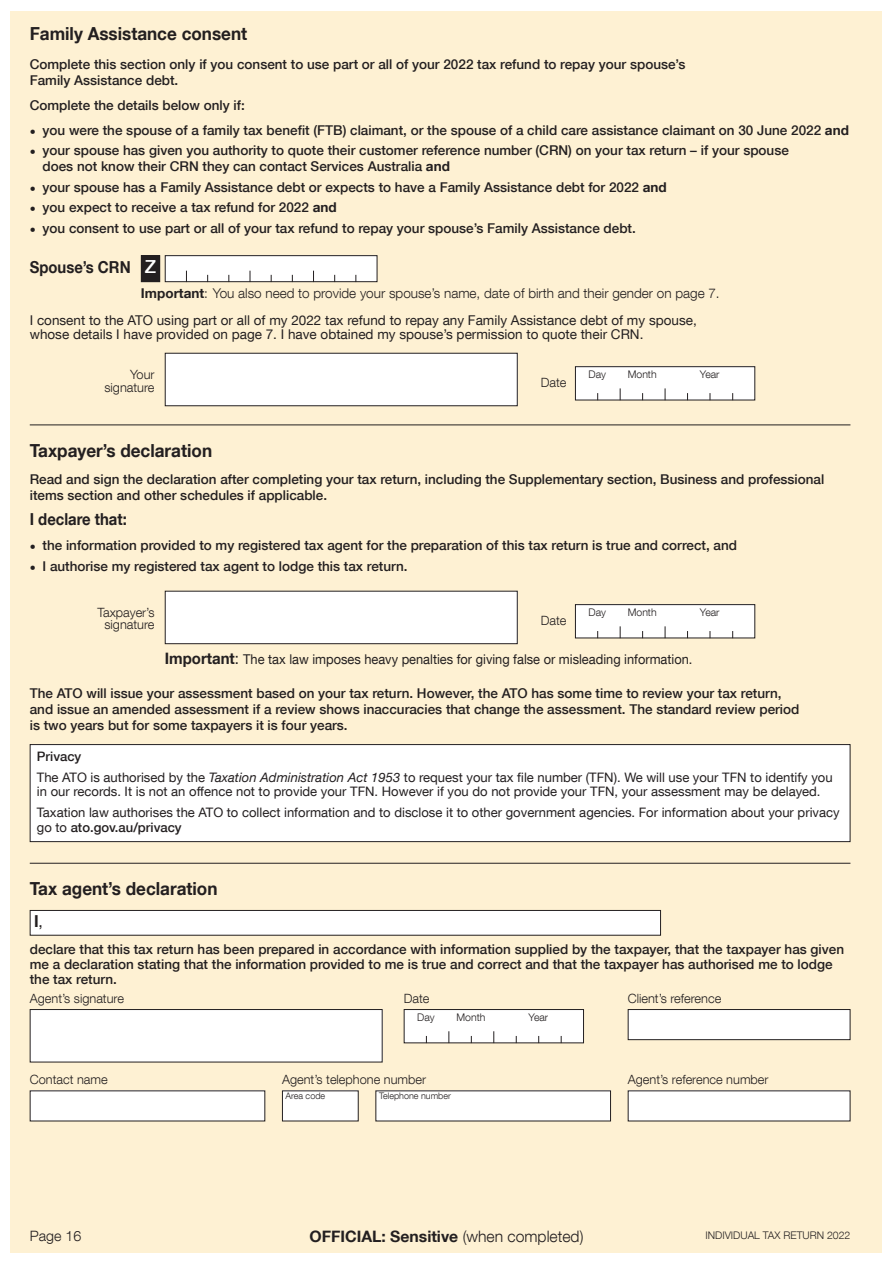
<style>
.page{position:relative;width:893px;height:1263px;background:#fff}
.page>*{position:absolute;margin:0;border:0;box-sizing:border-box;transform-origin:0 0}
._11pt_bold{font:700 18px "Helvetica Neue LT Com";color:#231f20;scale:.95 1}
.Letter{font:500 18px "Helvetica Neue LT Com";color:#fff}
.Item{font:700 16.5px "Helvetica Neue LT Com";color:#231f20;scale:.9 1}
._11pt_bold-2{font:700 16.5px "Helvetica Neue LT Com";color:#231f20;scale:.95 1}
.t1{font:700 15.75px "Helvetica Neue LT Com";color:#231f20}
.t2{font:300 14.25px "Helvetica Neue LT Com";color:#231f20}
.Cap{font:500 13.5px/16.2px "Helvetica Neue LT Com";color:#231f20}
.Cap_indent{font:500 13.5px/16.2px "Helvetica Neue LT Com";color:#231f20}
._9_pt_roman{font:13.5px/13.5px "Helvetica Neue LT Com";color:#231f20}
.Cap-2{font:300 13.5px "Helvetica Neue LT Com";color:#231f20}
._9_pt_roman-2{font:13.5px "Helvetica Neue LT Com";color:#231f20;scale:.95 1}
.Note_in_box{font:13.05px/14.5px "Helvetica Neue LT Com";color:#231f20}
.Note_in_box-2{font:500 13.05px "Helvetica Neue LT Com";color:#231f20}
.Sub_cap{font:300 12.75px/12.8px "Helvetica Neue LT Com";color:#231f20;text-align:right}
.DMY_box{font:300 10.5px "Helvetica Neue LT Com";color:#231f20}
.Type{font:300 9px "Helvetica Neue LT Com";color:#231f20}
.s1{font-weight:700}
.s2{font-weight:700;font-size:15.75px}
.s3{font-size:15.75px}
.s4{font-style:italic}
.s5{font-weight:500}
.s6{font-weight:400}
.s7{font-weight:300}
</style>
<div class="page">
<div style="left:11px;top:11px;width:871px;height:1241px;background:#fef1d3"></div>
<hr style="left:30px;top:424px;width:820px;height:1px;background:#231f20">
<hr style="left:30px;top:863px;width:820px;height:1px;background:#231f20">
<div style="left:628px;top:1009px;width:222px;height:31px;background:#fff"></div>
<div style="left:628px;top:1009px;width:222px;height:31px;border:1px solid #231f20"></div>
<div style="left:30px;top:910px;width:630px;height:25px;background:#fff"></div>
<div style="left:30px;top:910px;width:631px;height:25px;border:1px solid #231f20"></div>
<div style="left:404px;top:1009px;width:179px;height:34px;background:#fff"></div>
<div style="left:404px;top:1009px;width:180px;height:34px;border:1px solid #231f20"></div>
<svg style="left:448px;top:1031px;width:1px;height:12px"></svg>
<svg style="left:493px;top:1031px;width:1px;height:12px"></svg>
<div style="left:628px;top:1091px;width:222px;height:30px;background:#fff"></div>
<div style="left:376px;top:1091px;width:234px;height:30px;background:#fff"></div>
<div style="left:282px;top:1091px;width:76px;height:30px;background:#fff"></div>
<div style="left:30px;top:1091px;width:235px;height:30px;background:#fff"></div>
<div style="left:30px;top:1009px;width:352px;height:53px;background:#fff"></div>
<div style="left:30px;top:1009px;width:353px;height:53px;border:1px solid #231f20"></div>
<div style="left:575px;top:367px;width:180px;height:33px;background:#fff"></div>
<div style="left:575px;top:366px;width:180px;height:34px;border:1px solid #231f20"></div>
<svg style="left:620px;top:388px;width:1px;height:12px"></svg>
<svg style="left:665px;top:388px;width:1px;height:12px"></svg>
<div style="left:165px;top:353px;width:352px;height:53px;background:#fff"></div>
<div style="left:165px;top:353px;width:353px;height:53px;border:1px solid #231f20"></div>
<div style="left:165px;top:256px;width:212px;height:26px;background:#fff"></div>
<div style="left:165px;top:255px;width:212px;height:27px;border:1px solid #231f20"></div>
<div style="left:141px;top:256px;width:19px;height:26px;background:#231f20"></div>
<div style="left:141px;top:255px;width:19px;height:27px;border:1px solid #231f20"></div>
<div style="left:30px;top:744px;width:820px;height:98px;background:#fff"></div>
<div style="left:30px;top:744px;width:820px;height:98px;border:1px solid #231f20"></div>
<div style="left:575px;top:605px;width:180px;height:33px;background:#fff"></div>
<div style="left:575px;top:604px;width:180px;height:34px;border:1px solid #231f20"></div>
<svg style="left:620px;top:626px;width:1px;height:12px"></svg>
<svg style="left:665px;top:626px;width:1px;height:12px"></svg>
<div style="left:165px;top:591px;width:352px;height:53px;background:#fff"></div>
<div style="left:165px;top:591px;width:353px;height:53px;border:1px solid #231f20"></div>
<p class="_11pt_bold" style="left:30px;top:23px;width:230px">Family Assistance consent</p>
<p class="Cap" style="left:30px;top:56px;width:657px">Complete this section only if you consent to use part or all of your 2022 tax refund to repay your spouse’s<br>Family Assistance debt.</p>
<p class="Cap" style="left:30px;top:97px;width:217px">Complete the details below only if:</p>
<p class="Cap_indent" style="left:30px;top:122px;width:821px"><sub>•</sub> you were the spouse of a family tax benefit (FTB) claimant, or the spouse of a child care assistance claimant on 30 June 2022 <span class="s1">and</span></p>
<p class="Cap_indent" style="left:43px;top:142px;width:748px;text-indent:-13px"><sub>•</sub> your spouse has given you authority to quote their customer reference number (CRN) on your tax return – if your spouse does not know their CRN they can contact Services Australia <span class="s1">and</span></p>
<p class="Cap_indent" style="left:30px;top:179px;width:639px"><sub>•</sub> your spouse has a Family Assistance debt or expects to have a Family Assistance debt for 2022 <span class="s1">and</span></p>
<p class="Cap_indent" style="left:30px;top:199px;width:308px"><sub>•</sub> you expect to receive a tax refund for 2022 <span class="s1">and</span></p>
<p class="Cap_indent" style="left:30px;top:220px;width:608px"><sub>•</sub> you consent to use part or all of your tax refund to repay your spouse’s Family Assistance debt.</p>
<p class="Item" style="left:30px;top:257px;width:114px">Spouse’s CRN</p>
<p class="Letter" style="left:145px;top:256px;width:13px">Z</p>
<p class="Cap-2" style="left:141px;top:285px;width:580px"><span class="s1">Important</span>: You also need to provide your spouse’s name, date of birth and their gender on page 7.</p>
<p class="_9_pt_roman" style="left:30px;top:313px;width:668px">I consent to the ATO using part or all of my 2022 tax refund to repay any Family Assistance debt of my spouse, whose details I have provided on page 7. I have obtained my spouse’s permission to quote their CRN.</p>
<p class="Sub_cap" style="left:104px;top:368px;width:52px">Your signature</p>
<p class="Sub_cap" style="left:541px;top:376px;width:27px">Date</p>
<p class="_11pt_bold" style="left:30px;top:439px;width:193px">Taxpayer’s declaration</p>
<p class="DMY_box" style="left:588px;top:367px;width:19px">Day</p>
<p class="DMY_box" style="left:628px;top:367px;width:30px">Month</p>
<p class="DMY_box" style="left:700px;top:367px;width:21px">Year</p>
<p class="Cap" style="left:30px;top:471px;width:796px">Read and sign the declaration after completing your tax return, including the Supplementary section, Business and professional items section and other schedules if applicable.</p>
<p class="Item" style="left:30px;top:509px;width:109px">I declare that:</p>
<p class="Cap_indent" style="left:30px;top:537px;width:709px"><sub>•</sub> the information provided to my registered tax agent for the preparation of this tax return is true and correct, and</p>
<p class="Cap_indent" style="left:30px;top:557px;width:379px"><sub>•</sub> I authorise my registered tax agent to lodge this tax return.</p>
<p class="Sub_cap" style="left:97px;top:605px;width:59px;text-align:center">Taxpayer’s signature</p>
<p class="Sub_cap" style="left:541px;top:614px;width:27px">Date</p>
<p class="DMY_box" style="left:588px;top:605px;width:19px">Day</p>
<p class="DMY_box" style="left:628px;top:605px;width:30px">Month</p>
<p class="DMY_box" style="left:700px;top:605px;width:21px">Year</p>
<p class="_9_pt_roman-2" style="left:165px;top:651px;width:557px"><span class="s2">Important</span><span class="s3">:</span> The tax law imposes heavy penalties for giving false or misleading information.</p>
<p class="Cap" style="left:30px;top:684px;width:771px">The ATO will issue your assessment based on your tax return. However, the ATO has some time to review your tax return, and issue an amended assessment if a review shows inaccuracies that change the assessment. The standard review period is two years but for some taxpayers it is four years.</p>
<p class="Note_in_box-2" style="left:37px;top:748px;width:46px">Privacy</p>
<p class="Note_in_box" style="left:37px;top:769px;width:797px">The ATO is authorised by the <span class="s4">Taxation Administration Act 1953</span> to request your tax file number (TFN). We will use your TFN to identify you in our records. It is not an offence not to provide your TFN. However if you do not provide your TFN, your assessment may be delayed.</p>
<p class="Note_in_box" style="left:37px;top:805px;width:804px">Taxation law authorises the ATO to collect information and to disclose it to other government agencies. For information about your privacy go to <span class="s5">ato.gov.au/privacy</span></p>
<p class="_11pt_bold" style="left:30px;top:877px;width:199px">Tax agent’s declaration</p>
<p class="_11pt_bold-2" style="left:34px;top:910px;width:11px">I<span class="s6">,</span></p>
<p class="Cap" style="left:30px;top:941px;width:816px;line-height:15px">declare that this tax return has been prepared in accordance with information supplied by the taxpayer, that the taxpayer has given me a declaration stating that the information provided to me is true and correct and that the taxpayer has authorised me to lodge the tax return.</p>
<p class="Sub_cap" style="left:30px;top:992px;width:96px">Agent’s signature</p>
<p class="Sub_cap" style="left:404px;top:992px;width:27px">Date</p>
<p class="Sub_cap" style="left:628px;top:992px;width:95px">Client’s reference</p>
<p class="DMY_box" style="left:417px;top:1010px;width:19px">Day</p>
<p class="DMY_box" style="left:456px;top:1010px;width:30px">Month</p>
<p class="DMY_box" style="left:529px;top:1010px;width:21px">Year</p>
<p class="Sub_cap" style="left:30px;top:1073px;width:79px">Contact name</p>
<p class="Sub_cap" style="left:282px;top:1073px;width:146px">Agent’s telephone number</p>
<p class="Sub_cap" style="left:628px;top:1073px;width:142px">Agent’s reference number</p>
<p class="Type" style="left:285px;top:1090px;width:41px">Area code</p>
<p class="Type" style="left:379px;top:1090px;width:73px">Telephone number</p>
<p class="t2" style="left:30px;top:1227px;width:53px">Page 16</p>
<p class="t1" style="left:310px;top:1227px;width:275px">OFFICIAL: Sensitive <span class="s7">(when completed)</span></p>
<p class="DMY_box" style="left:705px;top:1228px;width:146px">INDIVIDUAL TAX RETURN 2022</p>
</div>
